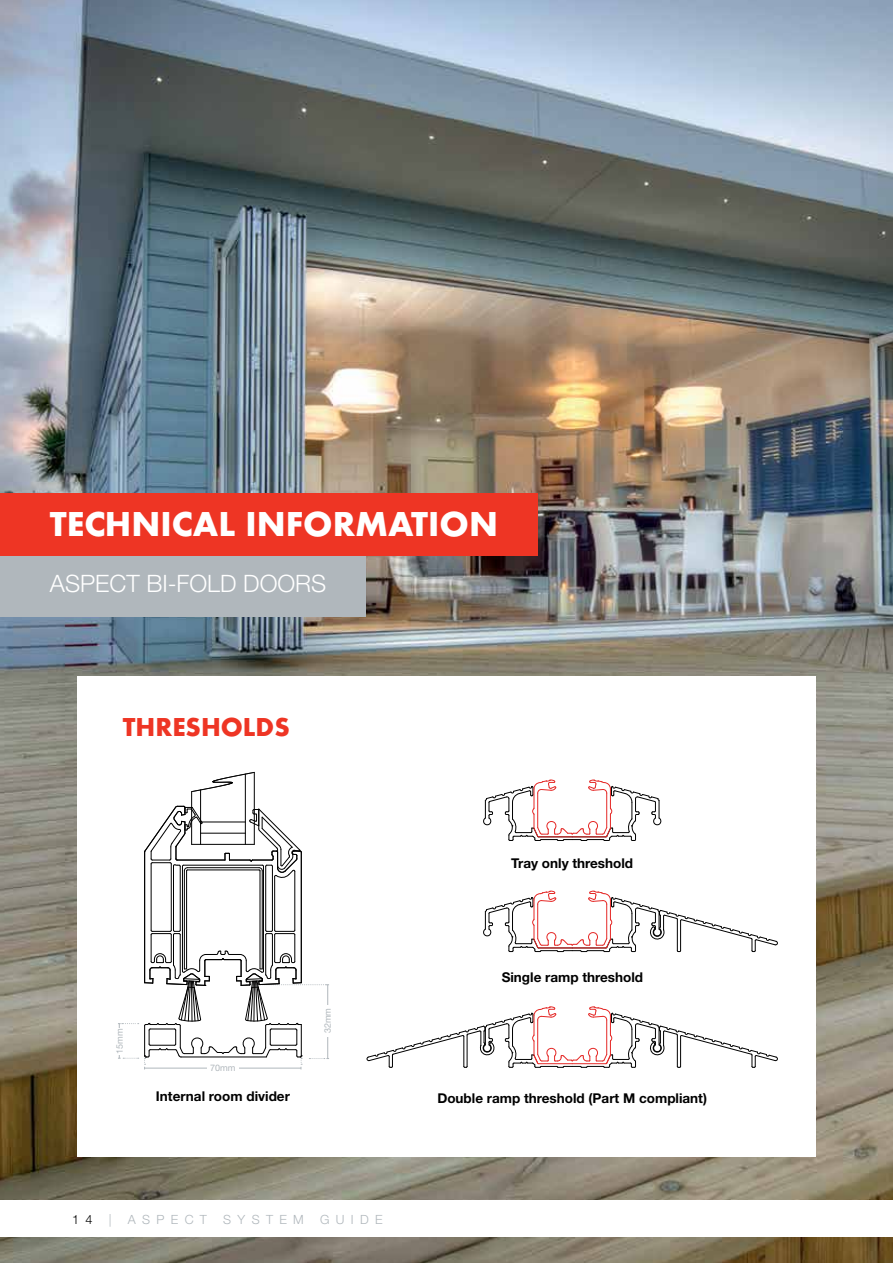
<style>
.page{position:relative;width:893px;height:1263px;background:#fff}
.page>*{position:absolute;margin:0;border:0;box-sizing:border-box;transform-origin:0 0}
.t1{font:36px "Futura Bld";color:#fff}
.t2{font:27px "Futura Bld";color:#ee3524}
.t3{font:300 24px "Helvetica Neue LT Std";color:#fff}
.t4{font:700 13.5px "Helvetica Neue LT Std";color:#000}
.t5{font:300 12.75px "Helvetica Neue LT Std";letter-spacing:.5em;color:#b0b7bc}
.t6{font:300 12.75px "Helvetica Neue LT Std";color:#000}
.t7{font:9px "Helvetica Neue LT Std";color:#b0b7bc}
</style>
<div class="page">
<img style="left:0;top:0;width:893px;height:1263px">
<div style="left:0;top:1200px;width:893px;height:36px;background:#fff"></div>
<div style="left:0;top:554px;width:366px;height:63px;background:#b0b7bc"></div>
<div style="left:0;top:493px;width:538px;height:62px;background:#ee3524"></div>
<div style="left:77px;top:676px;width:739px;height:480px;background:#fff"></div>
<svg style="left:367px;top:1007px;width:411px;height:61px"></svg>
<svg style="left:483px;top:891px;width:295px;height:61px"></svg>
<svg style="left:483px;top:780px;width:178px;height:61px"></svg>
<hr style="left:245px;top:774px;width:1px;height:70px;background:#000">
<hr style="left:201px;top:833px;width:44px;height:1px;background:#000">
<hr style="left:201px;top:821px;width:44px;height:1px;background:#000">
<hr style="left:200px;top:790px;width:1px;height:54px;background:#000">
<hr style="left:262px;top:871px;width:1px;height:98px;background:#000">
<hr style="left:260px;top:871px;width:1px;height:98px;background:#000">
<hr style="left:187px;top:867px;width:72px;height:1px;background:#000">
<hr style="left:187px;top:869px;width:72px;height:1px;background:#000">
<hr style="left:184px;top:871px;width:1px;height:98px;background:#000">
<hr style="left:186px;top:871px;width:1px;height:98px;background:#000">
<hr style="left:191px;top:792px;width:1px;height:52px;background:#000">
<hr style="left:254px;top:772px;width:1px;height:72px;background:#000">
<hr style="left:192px;top:844px;width:62px;height:1px;background:#000">
<hr style="left:171px;top:864px;width:1px;height:66px;background:#000">
<hr style="left:151px;top:864px;width:1px;height:66px;background:#000">
<hr style="left:274px;top:876px;width:1px;height:54px;background:#000">
<hr style="left:294px;top:871px;width:1px;height:59px;background:#000">
<hr style="left:180px;top:866px;width:1px;height:64px;background:#000">
<hr style="left:173px;top:866px;width:1px;height:64px;background:#000">
<hr style="left:263px;top:866px;width:1px;height:105px;background:#000">
<hr style="left:184px;top:865px;width:78px;height:1px;background:#000">
<hr style="left:182px;top:866px;width:1px;height:105px;background:#000">
<hr style="left:265px;top:866px;width:1px;height:64px;background:#000">
<hr style="left:272px;top:866px;width:1px;height:64px;background:#000">
<hr style="left:177px;top:860px;width:48px;height:1px;background:#000">
<svg style="left:224px;top:808px;width:78px;height:70px"></svg>
<hr style="left:301px;top:852px;width:1px;height:131px;background:#000">
<svg style="left:144px;top:805px;width:59px;height:67px"></svg>
<hr style="left:144px;top:852px;width:1px;height:131px;background:#000">
<svg style="left:192px;top:772px;width:62px;height:20px"></svg>
<svg style="left:118px;top:929px;width:211px;height:140px"></svg>
<h1 class="t1" style="left:50px;top:500px;width:450px">TECHNICAL INFORMATION</h1>
<h3 class="t3" style="left:50px;top:569px;width:278px">ASPECT BI-FOLD DOORS</h3>
<h2 class="t2" style="left:123px;top:709px;width:168px">THRESHOLDS</h2>
<p class="t7" style="left:114px;top:1054px;width:27px;rotate:-90deg">15mm</p>
<p class="t7" style="left:210px;top:1063px;width:27px">70mm</p>
<p class="t4" style="left:156px;top:1088px;width:135px">Internal room divider</p>
<p class="t7" style="left:322px;top:1033px;width:27px;rotate:-90deg">32mm</p>
<p class="t6" style="left:72px;top:1212px;width:22px">1 4</p>
<p class="t5" style="left:109px;top:1212px;width:4px">|</p>
<p class="t5" style="left:128px;top:1212px;width:81px">ASPECT</p>
<p class="t5" style="left:223px;top:1212px;width:82px">SYSTEM</p>
<p class="t5" style="left:320px;top:1212px;width:64px">GUIDE</p>
<p class="t4" style="left:511px;top:855px;width:124px">Tray only threshold</p>
<p class="t4" style="left:502px;top:969px;width:143px">Single ramp threshold</p>
<p class="t4" style="left:437px;top:1090px;width:271px">Double ramp threshold (Part M compliant)</p>
</div>
